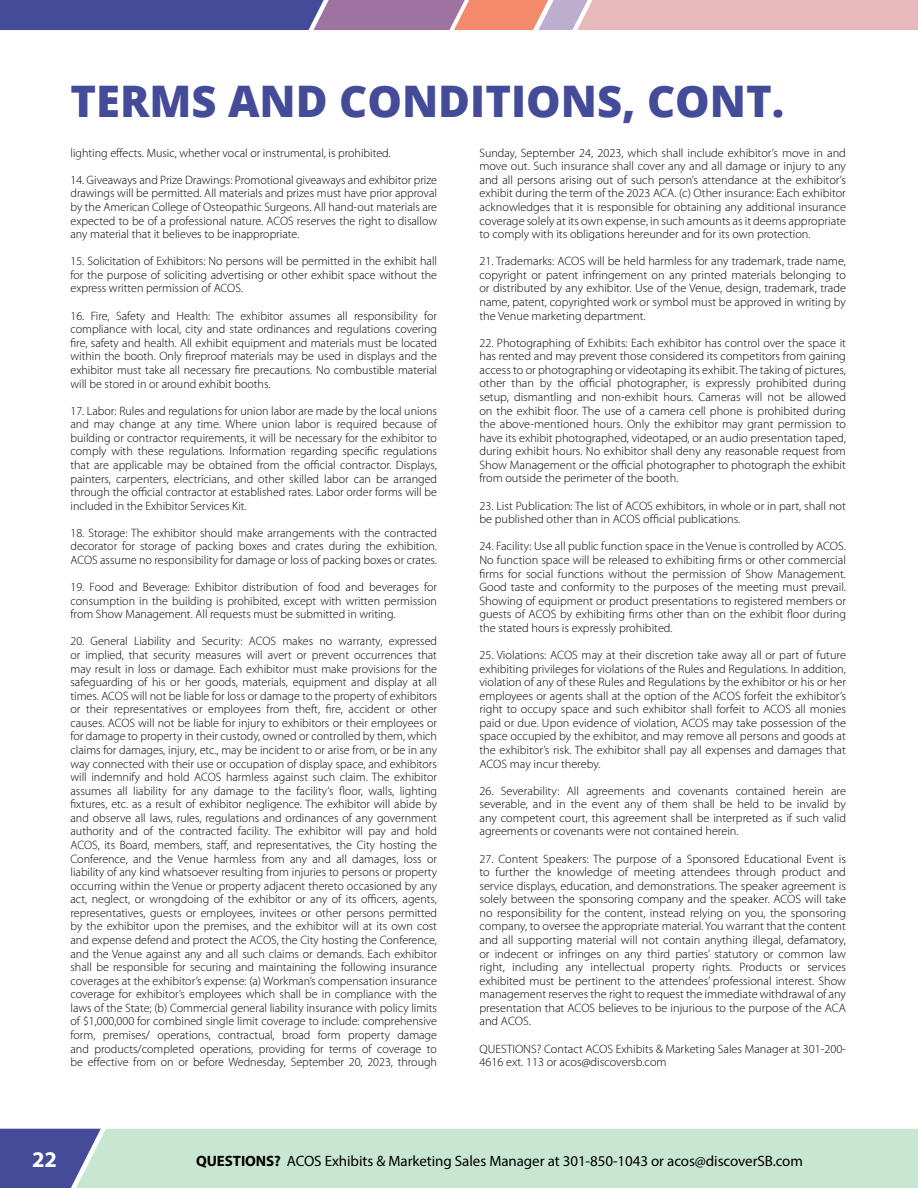
<style>
.page{position:relative;width:918px;height:1188px;background:#fff}
.page>*{position:absolute;margin:0;border:0;box-sizing:border-box;transform-origin:0 0}
.t1{font:800 43.5px "Open Sans";color:#444b98}
.t2{font:700 22.5px "Myriad Pro";color:#fff}
.t3{font:15px "Myriad Pro";letter-spacing:-.005em;color:#000}
.t4{font:300 12.15px/13.5px "Myriad Pro";color:#000;text-align:justify}
.s1{font-weight:700}
</style>
<div class="page">
<div style="left:0;top:1129px;width:76px;height:59px;background:#444b98"></div>
<svg style="left:0;top:0;width:918px;height:30px;background:#a385a6"></svg>
<div style="left:76px;top:1129px;width:842px;height:59px;background:#c9e6d3"></div>
<h1 class="t1" style="left:70px;top:68px;width:715px">TERMS AND CONDITIONS, CONT.</h1>
<p class="t4" style="left:70px;top:146px;width:322px">lighting effects. Music, whether vocal or instrumental, is prohibited.</p>
<p class="t4" style="left:70px;top:173px;width:368px">14. Giveaways and Prize Drawings: Promotional giveaways and exhibitor prize drawings will be permitted. All materials and prizes must have prior approval by the American College of Osteopathic Surgeons. All hand-out materials are expected to be of a professional nature. ACOS reserves the right to disallow any material that it believes to be inappropriate.</p>
<p class="t4" style="left:70px;top:255px;width:368px">15. Solicitation of Exhibitors: No persons will be permitted in the exhibit hall for the purpose of soliciting advertising or other exhibit space without the express written permission of ACOS.</p>
<p class="t4" style="left:70px;top:309px;width:368px">16. Fire, Safety and Health: The exhibitor assumes all responsibility for compliance with local, city and state ordinances and regulations covering fire, safety and health. All exhibit equipment and materials must be located within the booth. Only fireproof materials may be used in displays and the exhibitor must take all necessary fire precautions. No combustible material will be stored in or around exhibit booths.</p>
<p class="t4" style="left:70px;top:404px;width:368px">17. Labor: Rules and regulations for union labor are made by the local unions and may change at any time. Where union labor is required because of building or contractor requirements, it will be necessary for the exhibitor to comply with these regulations. Information regarding specific regulations that are applicable may be obtained from the official contractor. Displays, painters, carpenters, electricians, and other skilled labor can be arranged through the official contractor at established rates. Labor order forms will be included in the Exhibitor Services Kit.</p>
<p class="t4" style="left:70px;top:526px;width:368px">18. Storage: The exhibitor should make arrangements with the contracted decorator for storage of packing boxes and crates during the exhibition.<br>ACOS assume no responsibility for damage or loss of packing boxes or crates.</p>
<p class="t4" style="left:70px;top:581px;width:368px">19. Food and Beverage: Exhibitor distribution of food and beverages for consumption in the building is prohibited, except with written permission from Show Management. All requests must be submitted in writing.</p>
<p class="t4" style="left:70px;top:635px;width:368px">20. General Liability and Security: ACOS makes no warranty, expressed or implied, that security measures will avert or prevent occurrences that may result in loss or damage. Each exhibitor must make provisions for the safeguarding of his or her goods, materials, equipment and display at all times. ACOS will not be liable for loss or damage to the property of exhibitors or their representatives or employees from theft, fire, accident or other causes. ACOS will not be liable for injury to exhibitors or their employees or for damage to property in their custody, owned or controlled by them, which claims for damages, injury, etc., may be incident to or arise from, or be in any way connected with their use or occupation of display space, and exhibitors will indemnify and hold ACOS harmless against such claim. The exhibitor assumes all liability for any damage to the facility’s floor, walls, lighting fixtures, etc. as a result of exhibitor negligence. The exhibitor will abide by and observe all laws, rules, regulations and ordinances of any government authority and of the contracted facility. The exhibitor will pay and hold ACOS, its Board, members, staff, and representatives, the City hosting the Conference, and the Venue harmless from any and all damages, loss or liability of any kind whatsoever resulting from injuries to persons or property occurring within the Venue or property adjacent thereto occasioned by any act, neglect, or wrongdoing of the exhibitor or any of its officers, agents, representatives, guests or employees, invitees or other persons permitted by the exhibitor upon the premises, and the exhibitor will at its own cost and expense defend and protect the ACOS, the City hosting the Conference, and the Venue against any and all such claims or demands. Each exhibitor shall be responsible for securing and maintaining the following insurance coverages at the exhibitor’s expense: (a) Workman’s compensation insurance coverage for exhibitor’s employees which shall be in compliance with the laws of the State; (b) Commercial general liability insurance with policy limits of $1,000,000 for combined single limit coverage to include: comprehensive form, premises/ operations, contractual, broad form property damage and products/completed operations, providing for terms of coverage to be effective from on or before Wednesday, September 20, 2023, through</p>
<p class="t4" style="left:479px;top:146px;width:368px">Sunday, September 24, 2023, which shall include exhibitor’s move in and move out. Such insurance shall cover any and all damage or injury to any and all persons arising out of such person’s attendance at the exhibitor’s exhibit during the term of the 2023 ACA. (c) Other insurance: Each exhibitor acknowledges that it is responsible for obtaining any additional insurance coverage solely at its own expense, in such amounts as it deems appropriate to comply with its obligations hereunder and for its own protection.</p>
<p class="t4" style="left:479px;top:255px;width:368px">21. Trademarks: ACOS will be held harmless for any trademark, trade name, copyright or patent infringement on any printed materials belonging to or distributed by any exhibitor. Use of the Venue, design, trademark, trade name, patent, copyrighted work or symbol must be approved in writing by the Venue marketing department.</p>
<p class="t4" style="left:479px;top:336px;width:368px">22. Photographing of Exhibits: Each exhibitor has control over the space it has rented and may prevent those considered its competitors from gaining access to or photographing or videotaping its exhibit. The taking of pictures, other than by the official photographer, is expressly prohibited during setup, dismantling and non-exhibit hours. Cameras will not be allowed on the exhibit floor. The use of a camera cell phone is prohibited during the above-mentioned hours. Only the exhibitor may grant permission to have its exhibit photographed, videotaped, or an audio presentation taped, during exhibit hours. No exhibitor shall deny any reasonable request from Show Management or the official photographer to photograph the exhibit from outside the perimeter of the booth.</p>
<p class="t4" style="left:479px;top:499px;width:368px">23. List Publication: The list of ACOS exhibitors, in whole or in part, shall not be published other than in ACOS official publications.</p>
<p class="t4" style="left:479px;top:540px;width:368px">24. Facility: Use all public function space in the Venue is controlled by ACOS.<br>No function space will be released to exhibiting firms or other commercial firms for social functions without the permission of Show Management.<br>Good taste and conformity to the purposes of the meeting must prevail.<br>Showing of equipment or product presentations to registered members or guests of ACOS by exhibiting firms other than on the exhibit floor during the stated hours is expressly prohibited.</p>
<p class="t4" style="left:479px;top:648px;width:368px">25. Violations: ACOS may at their discretion take away all or part of future exhibiting privileges for violations of the Rules and Regulations. In addition, violation of any of these Rules and Regulations by the exhibitor or his or her employees or agents shall at the option of the ACOS forfeit the exhibitor’s right to occupy space and such exhibitor shall forfeit to ACOS all monies paid or due. Upon evidence of violation, ACOS may take possession of the space occupied by the exhibitor, and may remove all persons and goods at the exhibitor’s risk. The exhibitor shall pay all expenses and damages that ACOS may incur thereby.</p>
<p class="t4" style="left:479px;top:784px;width:368px">26. Severability: All agreements and covenants contained herein are severable, and in the event any of them shall be held to be invalid by any competent court, this agreement shall be interpreted as if such valid agreements or covenants were not contained herein.</p>
<p class="t4" style="left:479px;top:852px;width:368px">27. Content Speakers: The purpose of a Sponsored Educational Event is to further the knowledge of meeting attendees through product and service displays, education, and demonstrations. The speaker agreement is solely between the sponsoring company and the speaker. ACOS will take no responsibility for the content, instead relying on you, the sponsoring company, to oversee the appropriate material. You warrant that the content and all supporting material will not contain anything illegal, defamatory, or indecent or infringes on any third parties’ statutory or common law right, including any intellectual property rights. Products or services exhibited must be pertinent to the attendees’ professional interest. Show management reserves the right to request the immediate withdrawal of any presentation that ACOS believes to be injurious to the purpose of the ACA and ACOS.</p>
<p class="t4" style="left:479px;top:1042px;width:368px">QUESTIONS? Contact ACOS Exhibits &amp; Marketing Sales Manager at 301-200-<br>4616 ext. 113 or acos@discoversb.com</p>
<h2 class="t2" style="left:32px;top:1145px;width:26px">22</h2>
<p class="t3" style="left:196px;top:1152px;width:608px"><span class="s1">QUESTIONS?</span> ACOS Exhibits &amp; Marketing Sales Manager at 301-850-1043 or acos@discoverSB.com</p>
</div>
